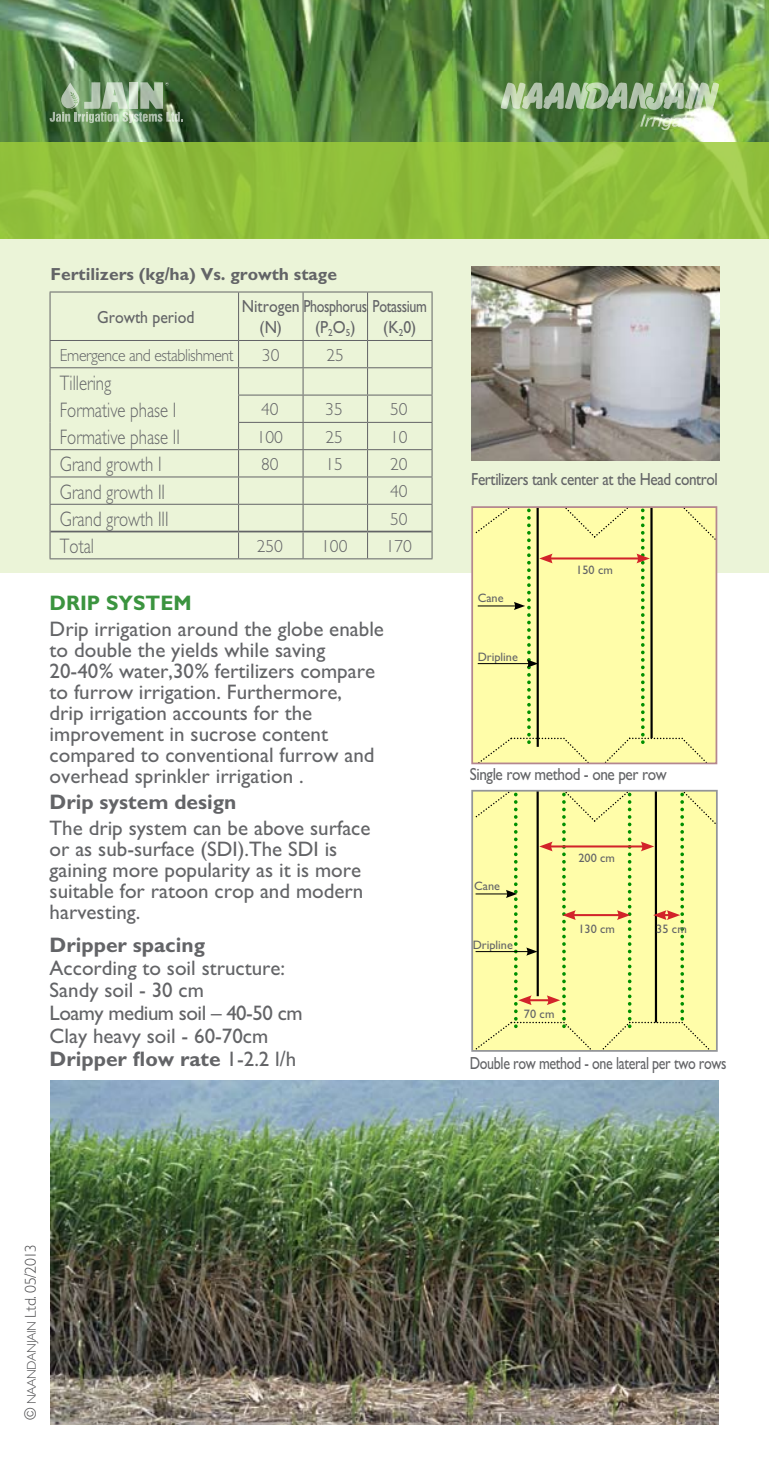
<style>
.page{position:relative;width:769px;height:1474px;background:#fff}
.page>*{position:absolute;margin:0;border:0;box-sizing:border-box;transform-origin:0 0}
.t1{font:21px/21px "M Gill Sans";color:#636467}
.t2{font:300 21px/27.3px "M Gill Sans";color:#636467;scale:.8 1}
.t3{font:700 21px "M Gill Sans";color:#636467}
.t4{font:700 21px "M Gill Sans";color:#3b943f}
.t5{font:17.5px "M Gill Sans";letter-spacing:-.025em;color:#636467;scale:.87 1}
.t6{font:17.5px/21px "M Gill Sans";letter-spacing:-.025em;color:#636467;scale:.9 1}
.t7{font:300 17.5px "M Gill Sans";letter-spacing:-.025em;color:#636467}
.t8{font:17.5px "M Gill Sans";letter-spacing:-.025em;color:#636467;scale:.8 1}
.t9{font:700 17.5px "M Gill Sans";color:#636467}
.t10{font:300 17.5px "M Gill Sans";letter-spacing:-.025em;color:#636467;scale:.9 1}
.t11{font:17.5px "M Gill Sans";color:#636467;scale:.9 1}
.t12{font:300 15.75px "M Gill Sans";letter-spacing:-.03em;color:#4d4d4f}
.t13{font:12.25px "M Gill Sans";color:#636467}
.s1{font-weight:700}
.s2{font-size:12.6px}
</style>
<div class="page">
<img style="left:0;top:0;width:769px;height:142px">
<div style="left:0;top:238px;width:769px;height:335px;background:#ebf4d8"></div>
<svg style="left:0;top:142px;width:768px;height:97px;fill:#91c03b"></svg>
<img style="left:501px;top:82px;width:218px;height:48px">
<svg style="left:50px;top:82px;width:133px;height:41px"></svg>
<hr style="left:768px;top:238px;width:1px;height:335px;background:#9ccb3b">
<hr style="left:768px;top:142px;width:1px;height:97px;background:#9ccb3b">
<hr style="left:50px;top:291px;width:189px;height:1px;background:#636467">
<hr style="left:50px;top:292px;width:1px;height:48px;background:#636467">
<hr style="left:239px;top:291px;width:64px;height:1px;background:#636467">
<hr style="left:238px;top:292px;width:1px;height:48px;background:#636467">
<hr style="left:303px;top:291px;width:65px;height:1px;background:#636467">
<hr style="left:303px;top:292px;width:1px;height:48px;background:#636467">
<hr style="left:368px;top:291px;width:64px;height:1px;background:#636467">
<hr style="left:367px;top:292px;width:1px;height:48px;background:#636467">
<hr style="left:432px;top:292px;width:1px;height:48px;background:#636467">
<hr style="left:50px;top:340px;width:189px;height:1px;background:#636467">
<hr style="left:239px;top:340px;width:64px;height:1px;background:#636467">
<hr style="left:303px;top:340px;width:65px;height:1px;background:#636467">
<hr style="left:368px;top:340px;width:64px;height:1px;background:#636467">
<hr style="left:50px;top:367px;width:189px;height:1px;background:#636467">
<hr style="left:239px;top:367px;width:64px;height:1px;background:#636467">
<hr style="left:303px;top:367px;width:65px;height:1px;background:#636467">
<hr style="left:368px;top:367px;width:64px;height:1px;background:#636467">
<hr style="left:238px;top:394px;width:65px;height:1px;background:#636467">
<hr style="left:303px;top:394px;width:65px;height:1px;background:#636467">
<hr style="left:368px;top:394px;width:64px;height:1px;background:#636467">
<hr style="left:238px;top:422px;width:65px;height:1px;background:#636467">
<hr style="left:303px;top:422px;width:65px;height:1px;background:#636467">
<hr style="left:368px;top:422px;width:64px;height:1px;background:#636467">
<hr style="left:50px;top:449px;width:189px;height:1px;background:#636467">
<hr style="left:239px;top:449px;width:64px;height:1px;background:#636467">
<hr style="left:303px;top:449px;width:65px;height:1px;background:#636467">
<hr style="left:368px;top:449px;width:64px;height:1px;background:#636467">
<hr style="left:50px;top:476px;width:189px;height:1px;background:#636467">
<hr style="left:239px;top:476px;width:64px;height:1px;background:#636467">
<hr style="left:303px;top:476px;width:65px;height:1px;background:#636467">
<hr style="left:368px;top:476px;width:64px;height:1px;background:#636467">
<hr style="left:50px;top:504px;width:189px;height:1px;background:#636467">
<hr style="left:239px;top:504px;width:64px;height:1px;background:#636467">
<hr style="left:303px;top:504px;width:65px;height:1px;background:#636467">
<hr style="left:368px;top:504px;width:64px;height:1px;background:#636467">
<svg style="left:50px;top:341px;width:1px;height:217px"></svg>
<svg style="left:238px;top:341px;width:1px;height:217px"></svg>
<svg style="left:303px;top:341px;width:1px;height:217px"></svg>
<svg style="left:367px;top:341px;width:1px;height:217px"></svg>
<svg style="left:432px;top:341px;width:1px;height:217px"></svg>
<hr style="left:50px;top:558px;width:189px;height:1px;background:#636467">
<hr style="left:239px;top:558px;width:64px;height:1px;background:#636467">
<hr style="left:303px;top:558px;width:65px;height:1px;background:#636467">
<hr style="left:368px;top:558px;width:64px;height:1px;background:#636467">
<hr style="left:50px;top:530px;width:189px;height:2px;background:#636467">
<hr style="left:239px;top:530px;width:64px;height:2px;background:#636467">
<hr style="left:303px;top:530px;width:65px;height:2px;background:#636467">
<hr style="left:368px;top:530px;width:64px;height:2px;background:#636467">
<img style="left:471px;top:267px;width:248px;height:194px">
<div style="left:471px;top:506px;width:246px;height:258px;border:2px solid #b4878f"></div>
<svg style="left:474px;top:507px;width:242px;height:256px"></svg>
<div style="left:471px;top:789px;width:247px;height:262px;border:2px solid #939598"></div>
<svg style="left:474px;top:790px;width:243px;height:260px"></svg>
<img style="left:50px;top:1080px;width:669px;height:344px">
<p class="t9" style="left:50px;top:264px;width:288px">Fertilizers (kg/ha) Vs. growth stage</p>
<p class="t11" style="left:97px;top:307px;width:110px">Growth period</p>
<p class="t6" style="left:260px;top:296px;width:187px;text-indent:-18px">Nitrogen Phosphorus Potassium (N)</p>
<p class="t6" style="left:315px;top:317px;width:46px">(P<sub>2</sub>O<sub>5</sub>)</p>
<p class="t6" style="left:383px;top:317px;width:38px">(K<sub>2</sub>0)</p>
<p class="t10" style="left:60px;top:345px;width:195px">Emergence and establishment</p>
<p class="t7" style="left:262px;top:345px;width:19px">30</p>
<p class="t7" style="left:327px;top:345px;width:19px">25</p>
<p class="t2" style="left:60px;top:369px;width:147px">Tillering<br>Formative phase I</p>
<p class="t7" style="left:261px;top:400px;width:19px">40</p>
<p class="t7" style="left:326px;top:400px;width:19px">35</p>
<p class="t7" style="left:390px;top:400px;width:19px">50</p>
<p class="t2" style="left:60px;top:423px;width:151px">Formative phase II</p>
<p class="t7" style="left:257px;top:427px;width:28px">100</p>
<p class="t7" style="left:326px;top:427px;width:19px">25</p>
<p class="t7" style="left:390px;top:427px;width:19px">10</p>
<p class="t2" style="left:60px;top:451px;width:128px">Grand growth I</p>
<p class="t7" style="left:261px;top:454px;width:19px">80</p>
<p class="t7" style="left:326px;top:454px;width:19px">15</p>
<p class="t7" style="left:390px;top:454px;width:19px">20</p>
<p class="t2" style="left:60px;top:478px;width:133px">Grand growth II</p>
<p class="t7" style="left:390px;top:482px;width:19px">40</p>
<p class="t2" style="left:60px;top:505px;width:137px">Grand growth III</p>
<p class="t7" style="left:390px;top:509px;width:19px">50</p>
<p class="t2" style="left:60px;top:533px;width:44px">Total</p>
<p class="t7" style="left:257px;top:536px;width:28px">250</p>
<p class="t7" style="left:321px;top:536px;width:28px">100</p>
<p class="t7" style="left:386px;top:536px;width:28px">170</p>
<p class="t4" style="left:50px;top:591px;width:144px">DRIP SYSTEM</p>
<p class="t1" style="left:50px;top:618px;width:336px">Drip irrigation around the globe enable to double the yields while saving 20-40% water,30% fertilizers compare to furrow irrigation. Furthermore,<br>drip irrigation accounts for the improvement in sucrose content compared to conventional furrow and overhead sprinkler irrigation .</p>
<p class="t3" style="left:50px;top:790px;width:188px">Drip system design</p>
<p class="t1" style="left:50px;top:817px;width:322px">The drip system can be above surface or as sub-surface (SDI).The SDI is gaining more popularity as it is more suitable for ratoon crop and modern harvesting.</p>
<p class="t3" style="left:50px;top:933px;width:157px">Dripper spacing</p>
<p class="t1" style="left:50px;top:956px;width:255px;line-height:22.8px">According to soil structure:<br>Sandy soil - 30 cm<br>Loamy medium soil – 40-50 cm<br>Clay heavy soil - 60-70cm<br><span class="s1">Dripper flow rate</span> 1-2.2 l/h</p>
<p class="t5" style="left:471px;top:469px;width:285px">Fertilizers tank center at the Head control</p>
<p class="t13" style="left:478px;top:591px;width:27px">Cane</p>
<p class="t13" style="left:478px;top:650px;width:42px">Dripline</p>
<p class="t13" style="left:576px;top:563px;width:38px">150 cm</p>
<p class="t5" style="left:470px;top:764px;width:228px">Single row method - one per row</p>
<p class="t13" style="left:474px;top:879px;width:27px">Cane</p>
<p class="t13" style="left:473px;top:938px;width:42px">Dripline</p>
<p class="t13" style="left:524px;top:1007px;width:32px">70 cm</p>
<p class="t13" style="left:578px;top:851px;width:38px">200 cm</p>
<p class="t13" style="left:578px;top:921px;width:38px">130 cm</p>
<p class="t13" style="left:656px;top:921px;width:32px">35 cm</p>
<p class="t8" style="left:470px;top:1053px;width:323px">Double row method - one lateral per two rows</p>
<p class="t12" style="left:22px;top:1420px;width:178px;rotate:-90deg">© <span class="s2">NAANDANJAIN</span> Ltd. 05/2013</p>
</div>
